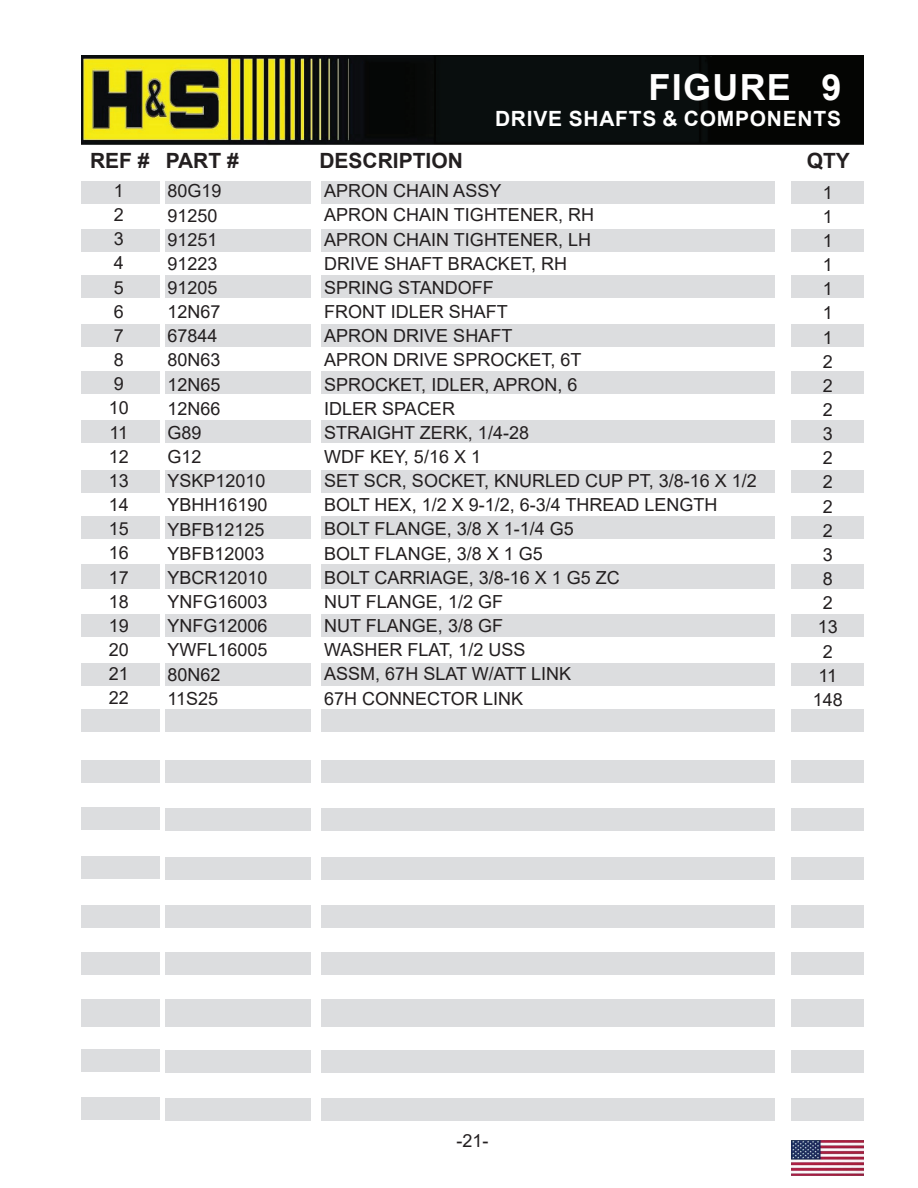
<style>
.page{position:relative;width:918px;height:1188px;background:#fff}
.page>*{position:absolute;margin:0;border:0;box-sizing:border-box;transform-origin:0 0}
.t1{font:700 36px "Arial";letter-spacing:.035em;color:#fff}
.t2{font:700 21px "Arial";color:#231f20}
.t3{font:700 21px "Arial";letter-spacing:.035em;color:#fff}
.t4{font:18px/24.2px "Arial";color:#231f20}
</style>
<div class="page">
<div style="left:81px;top:181px;width:78px;height:23px;background:#dcdddf"></div>
<div style="left:81px;top:230px;width:78px;height:22px;background:#dcdddf"></div>
<div style="left:81px;top:275px;width:78px;height:23px;background:#dcdddf"></div>
<div style="left:81px;top:324px;width:78px;height:22px;background:#dcdddf"></div>
<div style="left:81px;top:371px;width:78px;height:23px;background:#dcdddf"></div>
<div style="left:81px;top:420px;width:78px;height:23px;background:#dcdddf"></div>
<div style="left:81px;top:470px;width:78px;height:23px;background:#dcdddf"></div>
<div style="left:81px;top:516px;width:78px;height:22px;background:#dcdddf"></div>
<div style="left:81px;top:564px;width:78px;height:25px;background:#dcdddf"></div>
<div style="left:81px;top:614px;width:78px;height:23px;background:#dcdddf"></div>
<div style="left:81px;top:663px;width:78px;height:23px;background:#dcdddf"></div>
<div style="left:81px;top:710px;width:78px;height:22px;background:#dcdddf"></div>
<div style="left:81px;top:760px;width:78px;height:23px;background:#dcdddf"></div>
<div style="left:81px;top:1097px;width:78px;height:23px;background:#dcdddf"></div>
<div style="left:81px;top:808px;width:78px;height:22px;background:#dcdddf"></div>
<div style="left:81px;top:856px;width:78px;height:23px;background:#dcdddf"></div>
<div style="left:81px;top:905px;width:78px;height:23px;background:#dcdddf"></div>
<div style="left:81px;top:952px;width:78px;height:23px;background:#dcdddf"></div>
<div style="left:81px;top:999px;width:78px;height:27px;background:#dcdddf"></div>
<div style="left:81px;top:1049px;width:78px;height:23px;background:#dcdddf"></div>
<div style="left:165px;top:181px;width:145px;height:23px;background:#dcdddf"></div>
<div style="left:165px;top:229px;width:145px;height:23px;background:#dcdddf"></div>
<div style="left:165px;top:275px;width:145px;height:23px;background:#dcdddf"></div>
<div style="left:165px;top:324px;width:145px;height:22px;background:#dcdddf"></div>
<div style="left:165px;top:371px;width:145px;height:23px;background:#dcdddf"></div>
<div style="left:165px;top:420px;width:145px;height:23px;background:#dcdddf"></div>
<div style="left:165px;top:470px;width:145px;height:22px;background:#dcdddf"></div>
<div style="left:165px;top:516px;width:145px;height:22px;background:#dcdddf"></div>
<div style="left:165px;top:564px;width:145px;height:25px;background:#dcdddf"></div>
<div style="left:165px;top:614px;width:145px;height:23px;background:#dcdddf"></div>
<div style="left:165px;top:663px;width:145px;height:23px;background:#dcdddf"></div>
<div style="left:165px;top:710px;width:145px;height:22px;background:#dcdddf"></div>
<div style="left:165px;top:760px;width:145px;height:23px;background:#dcdddf"></div>
<div style="left:165px;top:1098px;width:145px;height:22px;background:#dcdddf"></div>
<div style="left:165px;top:808px;width:145px;height:23px;background:#dcdddf"></div>
<div style="left:165px;top:857px;width:145px;height:22px;background:#dcdddf"></div>
<div style="left:165px;top:905px;width:145px;height:23px;background:#dcdddf"></div>
<div style="left:165px;top:952px;width:145px;height:23px;background:#dcdddf"></div>
<div style="left:165px;top:1000px;width:145px;height:27px;background:#dcdddf"></div>
<div style="left:165px;top:1050px;width:145px;height:22px;background:#dcdddf"></div>
<div style="left:321px;top:181px;width:454px;height:23px;background:#dcdddf"></div>
<div style="left:321px;top:229px;width:454px;height:23px;background:#dcdddf"></div>
<div style="left:321px;top:275px;width:454px;height:23px;background:#dcdddf"></div>
<div style="left:321px;top:324px;width:454px;height:22px;background:#dcdddf"></div>
<div style="left:321px;top:371px;width:454px;height:23px;background:#dcdddf"></div>
<div style="left:321px;top:420px;width:454px;height:23px;background:#dcdddf"></div>
<div style="left:321px;top:470px;width:454px;height:22px;background:#dcdddf"></div>
<div style="left:321px;top:516px;width:454px;height:22px;background:#dcdddf"></div>
<div style="left:321px;top:564px;width:454px;height:25px;background:#dcdddf"></div>
<div style="left:321px;top:614px;width:454px;height:23px;background:#dcdddf"></div>
<div style="left:321px;top:663px;width:454px;height:23px;background:#dcdddf"></div>
<div style="left:321px;top:710px;width:454px;height:22px;background:#dcdddf"></div>
<div style="left:321px;top:760px;width:454px;height:23px;background:#dcdddf"></div>
<div style="left:321px;top:1098px;width:454px;height:22px;background:#dcdddf"></div>
<div style="left:321px;top:808px;width:454px;height:23px;background:#dcdddf"></div>
<div style="left:321px;top:857px;width:454px;height:22px;background:#dcdddf"></div>
<div style="left:321px;top:905px;width:454px;height:23px;background:#dcdddf"></div>
<div style="left:321px;top:952px;width:454px;height:23px;background:#dcdddf"></div>
<div style="left:321px;top:1000px;width:454px;height:27px;background:#dcdddf"></div>
<div style="left:321px;top:1050px;width:454px;height:22px;background:#dcdddf"></div>
<div style="left:791px;top:181px;width:73px;height:23px;background:#dcdddf"></div>
<div style="left:791px;top:229px;width:73px;height:23px;background:#dcdddf"></div>
<div style="left:791px;top:275px;width:73px;height:23px;background:#dcdddf"></div>
<div style="left:791px;top:324px;width:73px;height:22px;background:#dcdddf"></div>
<div style="left:791px;top:371px;width:73px;height:23px;background:#dcdddf"></div>
<div style="left:791px;top:420px;width:73px;height:23px;background:#dcdddf"></div>
<div style="left:791px;top:470px;width:73px;height:22px;background:#dcdddf"></div>
<div style="left:791px;top:516px;width:73px;height:22px;background:#dcdddf"></div>
<div style="left:791px;top:564px;width:73px;height:25px;background:#dcdddf"></div>
<div style="left:791px;top:614px;width:73px;height:23px;background:#dcdddf"></div>
<div style="left:791px;top:663px;width:73px;height:23px;background:#dcdddf"></div>
<div style="left:791px;top:710px;width:73px;height:22px;background:#dcdddf"></div>
<div style="left:791px;top:760px;width:73px;height:23px;background:#dcdddf"></div>
<div style="left:791px;top:1098px;width:73px;height:22px;background:#dcdddf"></div>
<div style="left:791px;top:808px;width:73px;height:23px;background:#dcdddf"></div>
<div style="left:791px;top:857px;width:73px;height:22px;background:#dcdddf"></div>
<div style="left:791px;top:905px;width:73px;height:23px;background:#dcdddf"></div>
<div style="left:791px;top:952px;width:73px;height:23px;background:#dcdddf"></div>
<div style="left:791px;top:1000px;width:73px;height:27px;background:#dcdddf"></div>
<div style="left:791px;top:1050px;width:73px;height:22px;background:#dcdddf"></div>
<img style="left:792px;top:1140px;width:72px;height:36px">
<img style="left:81px;top:55px;width:783px;height:90px">
<h1 class="t1" style="left:649px;top:62px;width:144px">FIGURE</h1>
<p class="t3" style="left:495px;top:104px;width:348px">DRIVE SHAFTS &amp; COMPONENTS</p>
<h1 class="t1" style="left:821px;top:62px;width:22px">9</h1>
<p class="t2" style="left:90px;top:146px;width:150px">REF # PART #</p>
<p class="t2" style="left:319px;top:146px;width:145px">DESCRIPTION</p>
<p class="t2" style="left:807px;top:146px;width:45px">QTY</p>
<p class="t4" style="left:109px;top:178px;width:22px">1<br>2<br>3<br>4<br>5<br>6<br>7<br>8<br>9<br>10<br>11<br>12<br>13<br>14<br>15<br>16<br>17<br>18<br>19<br>20<br>21<br>22</p>
<p class="t4" style="left:813px;top:180px;width:32px;text-align:center">1<br>1<br>1<br>1<br>1<br>1<br>1<br>2<br>2<br>2<br>3<br>2<br>2<br>2<br>2<br>3<br>8<br>2<br>13<br>2<br>11<br>148</p>
<p class="t4" style="left:324px;top:179px;width:434px">APRON CHAIN ASSY<br>APRON CHAIN TIGHTENER, RH<br>APRON CHAIN TIGHTENER, LH<br>DRIVE SHAFT BRACKET, RH<br>SPRING STANDOFF<br>FRONT IDLER SHAFT<br>APRON DRIVE SHAFT<br>APRON DRIVE SPROCKET, 6T<br>SPROCKET, IDLER, APRON, 6<br>IDLER SPACER<br>STRAIGHT ZERK, 1/4-28<br>WDF KEY, 5/16 X 1<br>SET SCR, SOCKET, KNURLED CUP PT, 3/8-16 X 1/2<br>BOLT HEX, 1/2 X 9-1/2, 6-3/4 THREAD LENGTH<br>BOLT FLANGE, 3/8 X 1-1/4 G5<br>BOLT FLANGE, 3/8 X 1 G5<br>BOLT CARRIAGE, 3/8-16 X 1 G5 ZC<br>NUT FLANGE, 1/2 GF<br>NUT FLANGE, 3/8 GF<br>WASHER FLAT, 1/2 USS<br>ASSM, 67H SLAT W/ATT LINK<br>67H CONNECTOR LINK</p>
<p class="t4" style="left:167px;top:179px;width:102px">80G19<br>91250<br>91251<br>91223<br>91205<br>12N67<br>67844<br>80N63<br>12N65<br>12N66<br>G89<br>G12<br>YSKP12010<br>YBHH16190<br>YBFB12125<br>YBFB12003<br>YBCR12010<br>YNFG16003<br>YNFG12006<br>YWFL16005<br>80N62<br>11S25</p>
<p class="t4" style="left:456px;top:1129px;width:34px">-21-</p>
</div>
